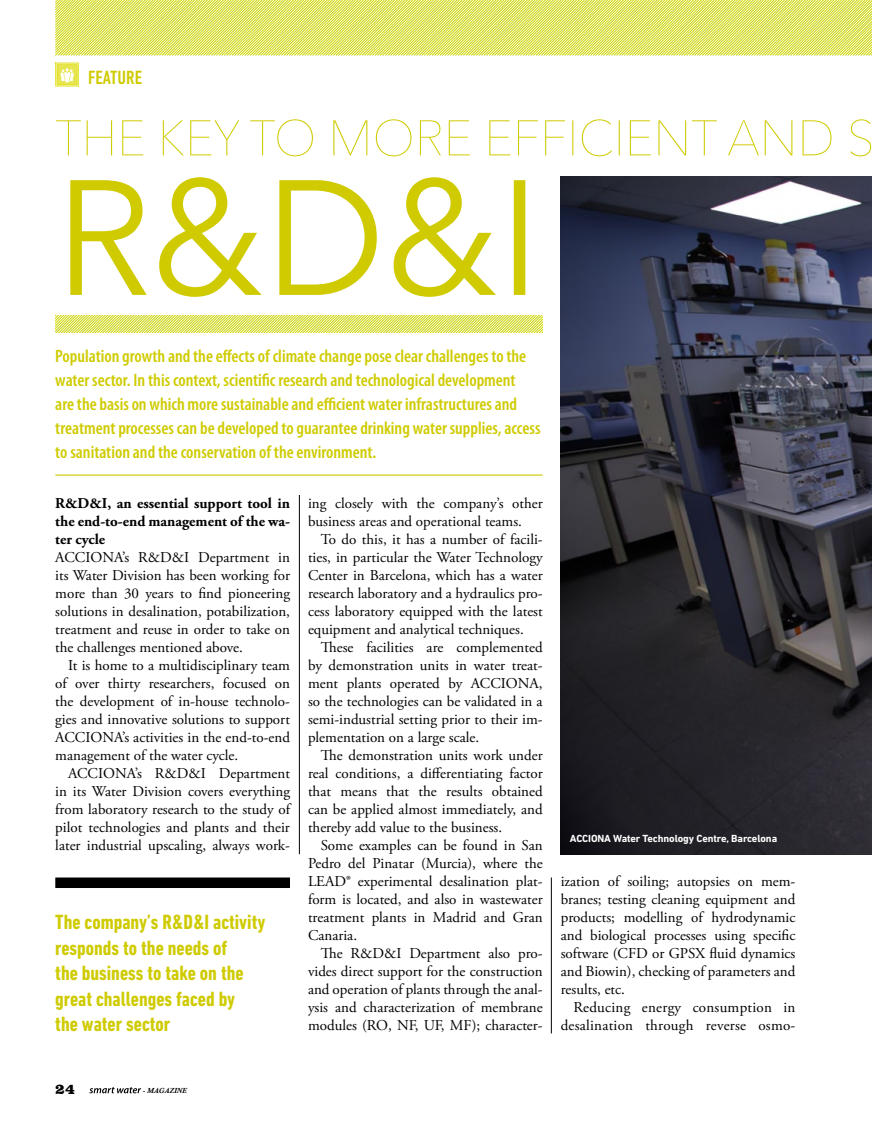
<style>
.page{position:relative;width:872px;height:1127px;background:#fff}
.page>*{position:absolute;margin:0;border:0;box-sizing:border-box;transform-origin:0 0}
.t1{font:700 condensed 21px/25.5px "DIN Next LT Pro";color:#cfcb00}
.t2{font:500 condensed 19.5px "DIN Next LT Pro";color:#cfcb00}
.t3{font:600 condensed 18px/24px "Myriad Pro";color:#cfcb00}
.t4{font:15px/18px "Adobe Garamond Pro";color:#000;text-align:justify}
.t5{font:700 15px/18px "Adobe Garamond Pro";color:#000;text-align:justify}
.t6{font:900 15px "Clarendon BT";color:#000}
.t7{font:700 10.5px "DIN Next LT Pro";letter-spacing:-.01em;color:#fff}
.t8{font:italic 700 7.5px "Calisto";color:#000}
</style>
<div class="page">
<svg style="left:89px;top:1087px;width:52px;height:6px"></svg>
<hr style="left:299px;top:495px;width:1px;height:359px;background:#000">
<hr style="left:551px;top:877px;width:1px;height:156px;background:#000">
<svg style="left:55px;top:0;width:817px;height:56px;background:#e1e672"></svg>
<svg style="left:55px;top:63px;width:24px;height:24px"></svg>
<div style="left:55px;top:877px;width:235px;height:11px;background:#000"></div>
<hr style="left:55px;top:474px;width:487px;height:2px;background:#cfcb00">
<svg style="left:55px;top:316px;width:488px;height:17px;background:#e0e672"></svg>
<img style="left:561px;top:176px;width:311px;height:678px">
<svg style="left:70px;top:177px;width:455px;height:120px"></svg>
<svg style="left:56px;top:119px;width:815px;height:37px"></svg>
<h2 class="t2" style="left:88px;top:66px;width:55px">FEATURE</h2>
<p class="t3" style="left:55px;top:345px;width:487px">Population growth and the effects of climate change pose clear challenges to the water sector. In this context, scientific research and technological development<br>are the basis on which more sustainable and efficient water infrastructures and treatment processes can be developed to guarantee drinking water supplies, access to sanitation and the conservation of the environment.</p>
<p class="t5" style="left:55px;top:494px;width:236px">R&amp;D&amp;I, an essential support tool in the end-to-end management of the wa&shy;ter cycle</p>
<p class="t4" style="left:55px;top:548px;width:236px">ACCIONA’s R&amp;D&amp;I Department in its Water Division has been working for more than 30 years to find pioneering solutions in desalination, potabilization, treatment and reuse in order to take on the challenges mentioned above.</p>
<p class="t4" style="left:55px;top:656px;width:236px;text-indent:13px">It is home to a multidisciplinary team of over thirty researchers, focused on the development of in-house technolo&shy;gies and innovative solutions to support ACCIONA’s activities in the end-to-end management of the water cycle.</p>
<p class="t4" style="left:55px;top:764px;width:236px;text-indent:13px">ACCIONA’s R&amp;D&amp;I Department in its Water Division covers everything from laboratory research to the study of pilot technologies and plants and their later industrial upscaling, always work-</p>
<h1 class="t1" style="left:55px;top:909px;width:212px">The company’s R&amp;D&amp;I activity responds to the needs of<br>the business to take on the great challenges faced by<br>the water sector</h1>
<p class="t4" style="left:308px;top:494px;width:236px">ing closely with the company’s other business areas and operational teams.</p>
<p class="t4" style="left:308px;top:530px;width:236px;text-indent:13px">To do this, it has a number of facili&shy;ties, in particular the Water Technology Center in Barcelona, which has a water research laboratory and a hydraulics pro&shy;cess laboratory equipped with the latest equipment and analytical techniques.</p>
<p class="t4" style="left:308px;top:638px;width:236px;text-indent:13px">These facilities are complemented by demonstration units in water treat&shy;ment plants operated by ACCIONA, so the technologies can be validated in a semi-industrial setting prior to their im&shy;plementation on a large scale.</p>
<p class="t4" style="left:308px;top:746px;width:236px;text-indent:13px">The demonstration units work under real conditions, a differentiating factor that means that the results obtained can be applied almost immediately, and thereby add value to the business.</p>
<p class="t4" style="left:308px;top:836px;width:236px;text-indent:13px">Some examples can be found in San Pedro del Pinatar (Murcia), where the LEAD® experimental desalination plat&shy;form is located, and also in wastewater treatment plants in Madrid and Gran Canaria.</p>
<p class="t4" style="left:308px;top:944px;width:236px;text-indent:13px">The R&amp;D&amp;I Department also pro&shy;vides direct support for the construction and operation of plants through the anal&shy;ysis and characterization of membrane modules (RO, NF, UF, MF); character-</p>
<p class="t7" style="left:570px;top:832px;width:209px">ACCIONA Water Technology Centre, Barcelona</p>
<p class="t4" style="left:561px;top:872px;width:236px">ization of soiling; autopsies on mem&shy;branes; testing cleaning equipment and products; modelling of hydrodynamic and biological processes using specific software (CFD or GPSX fluid dynamics and Biowin), checking of parameters and results, etc.</p>
<p class="t4" style="left:561px;top:998px;width:236px;text-align:right">Reducing energy consumption in desalination through reverse osmo-</p>
<p class="t6" style="left:55px;top:1079px;width:21px">24</p>
<p class="t8" style="left:143px;top:1086px;width:46px">- MAGAZINE</p>
</div>
